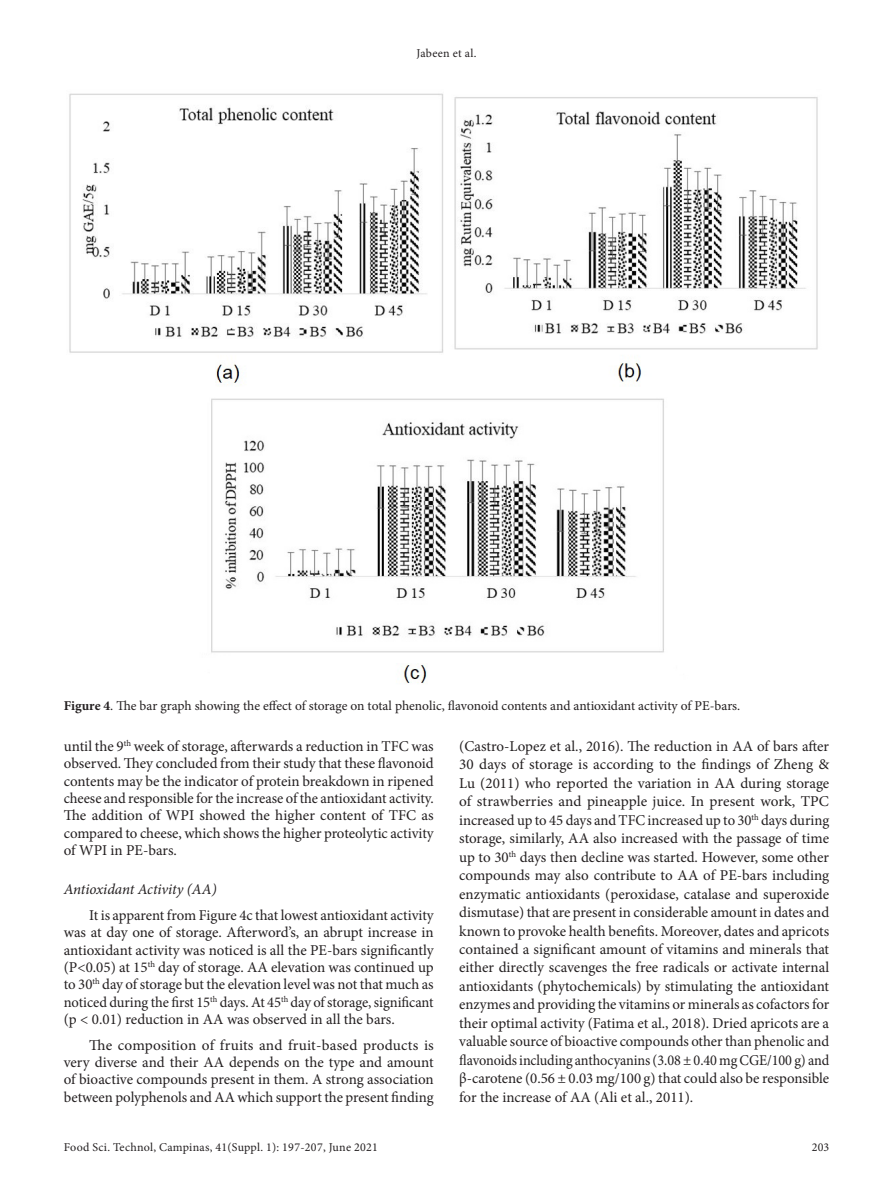
<style>
.page{position:relative;width:893px;height:1191px;background:#fff}
.page>*{position:absolute;margin:0;border:0;box-sizing:border-box;transform-origin:0 0}
.Paragraph{font:15px/18.5px "Minion Pro";color:#231f20;text-align:justify}
.Heading3{font:italic 15px "Minion Pro";letter-spacing:-.01em;color:#231f20}
.FigureCaption{font:13.5px "Minion Pro";letter-spacing:-.005em;color:#231f20}
.t1{font:12px "Minion Pro";letter-spacing:.025em;color:#231f20}
.s1{font-weight:700}
</style>
<div class="page">
<img style="left:69px;top:93px;width:749px;height:591px">
<p class="t1" style="left:417px;top:45px;width:61px">Jabeen et al.</p>
<p class="FigureCaption" style="left:64px;top:696px;width:678px"><span class="s1">Figure 4</span>. The bar graph showing the effect of storage on total phenolic, flavonoid contents and antioxidant activity of PE-bars.</p>
<p class="Paragraph" style="left:64px;top:737px;width:372px;line-height:17.2px">until the 9<sup>th</sup> week of storage, afterwards a reduction in TFC was observed. They concluded from their study that these flavonoid contents may be the indicator of protein breakdown in ripened cheese and responsible for the increase of the antioxidant activity.<br>The addition of WPI showed the higher content of TFC as compared to cheese, which shows the higher proteolytic activity of WPI in PE-bars.</p>
<p class="Heading3" style="left:64px;top:879px;width:155px">Antioxidant Activity (AA)</p>
<p class="Paragraph" style="left:64px;top:906px;width:371px;line-height:17.2px;text-indent:26px">It is apparent from Figure 4c that lowest antioxidant activity was at day one of storage. Afterword’s, an abrupt increase in antioxidant activity was noticed is all the PE-bars significantly (P&lt;0.05) at 15<sup>th</sup> day of storage. AA elevation was continued up to 30<sup>th</sup> day of storage but the elevation level was not that much as noticed during the first 15<sup>th</sup> days. At 45<sup>th</sup> day of storage, significant (p &lt; 0.01) reduction in AA was observed in all the bars.</p>
<p class="Paragraph" style="left:64px;top:1036px;width:372px;line-height:17.2px;text-indent:26px">The composition of fruits and fruit-based products is very diverse and their AA depends on the type and amount of bioactive compounds present in them. A strong association between polyphenols and AA which support the present finding</p>
<p class="t1" style="left:64px;top:1139px;width:316px">Food Sci. Technol, Campinas, 41(Suppl. 1): 197-207, June 2021</p>
<p class="Paragraph" style="left:459px;top:737px;width:372px">(Castro-Lopez et al., 2016). The reduction in AA of bars after 30 days of storage is according to the findings of Zheng &amp; Lu (2011) who reported the variation in AA during storage of strawberries and pineapple juice. In present work, TPC increased up to 45 days and TFC increased up to 30<sup>th</sup> days during storage, similarly, AA also increased with the passage of time up to 30<sup>th</sup> days then decline was started. However, some other compounds may also contribute to AA of PE-bars including enzymatic antioxidants (peroxidase, catalase and superoxide dismutase) that are present in considerable amount in dates and known to provoke health benefits. Moreover, dates and apricots contained a significant amount of vitamins and minerals that either directly scavenges the free radicals or activate internal antioxidants (phytochemicals) by stimulating the antioxidant enzymes and providing the vitamins or minerals as cofactors for their optimal activity (Fatima et al., 2018). Dried apricots are a valuable source of bioactive compounds other than phenolic and flavonoids including anthocyanins (3.08 ± 0.40 mg CGE/100 g) and β-carotene (0.56 ± 0.03 mg/100 g) that could also be responsible for the increase of AA (Ali et al., 2011).</p>
</div>
